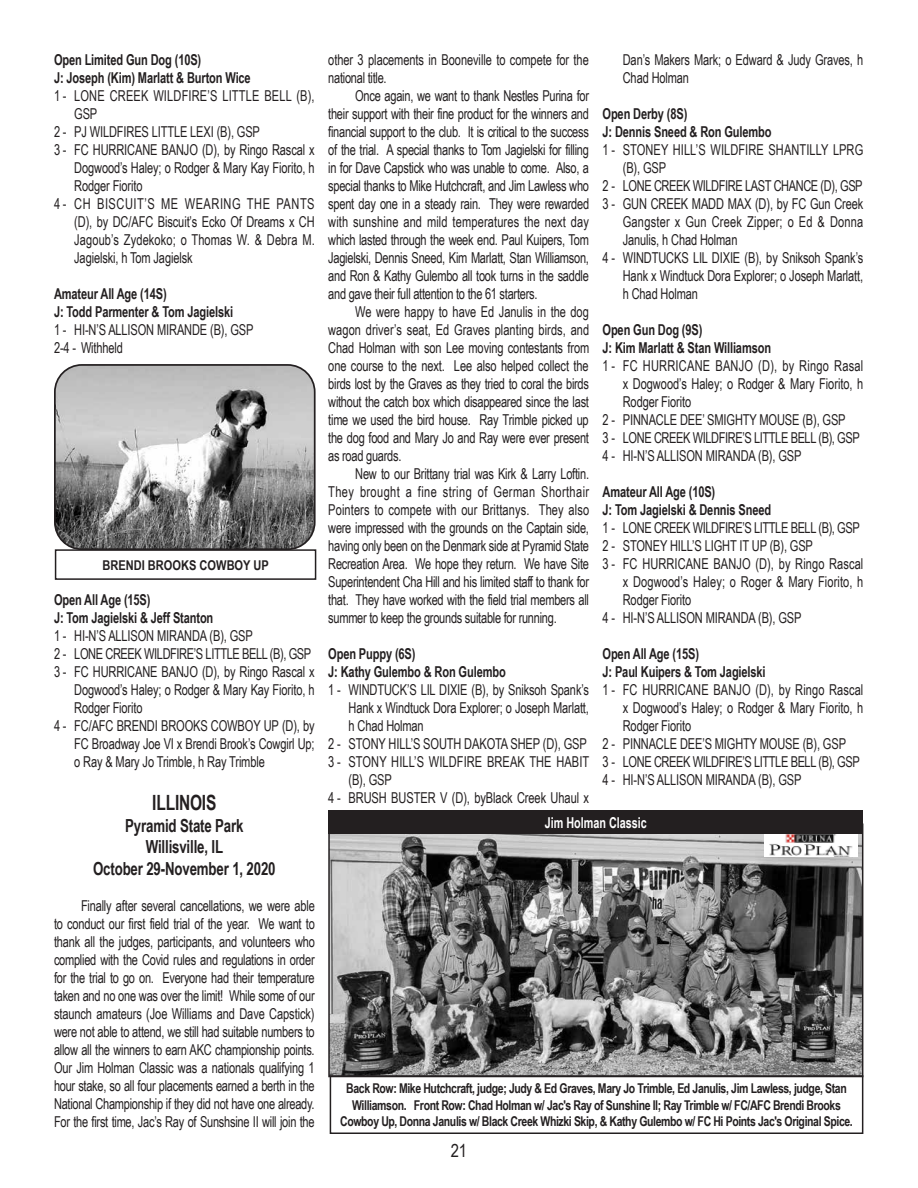
<style>
.page{position:relative;width:918px;height:1188px;background:#fff}
.page>*{position:absolute;margin:0;border:0;box-sizing:border-box;transform-origin:0 0}
.t1{font:700 21px "Arial Narrow";letter-spacing:-.01em;color:#231f20;scale:.9 1}
.t2{font:700 18px/21.6px "Arial Narrow";letter-spacing:-.01em;color:#231f20;text-align:center;scale:.9 1}
.t3{font:18px "Arial Narrow";color:#231f20}
.t4{font:15px/18px "Arial Narrow";letter-spacing:-.01em;color:#231f20;text-align:justify;scale:.9 1}
.t5{font:700 15px/18px "Arial Narrow";letter-spacing:-.01em;color:#231f20;scale:.9 1}
.t6{font:15px "Arial Narrow";letter-spacing:-.03em;color:#231f20;scale:.9 1}
.t7{font:15px "Arial Narrow";letter-spacing:.01em;color:#231f20;scale:.9 1}
.t8{font:15px "Arial Narrow";letter-spacing:.015em;color:#231f20;scale:.9 1}
.t9{font:15px "Arial Narrow";letter-spacing:.04em;color:#231f20;scale:.9 1}
.t10{font:700 15px "Arial Narrow";color:#fff;scale:.88 1}
.t11{font:700 13.5px/16.2px "Arial Narrow";letter-spacing:-.03em;color:#231f20;text-align:center;scale:.95 1}
.t12{font:700 13.5px "Arial Narrow";color:#231f20}
</style>
<div class="page">
<img style="left:56px;top:366px;width:257px;height:183px">
<div style="left:54px;top:364px;width:262px;height:186px;border:2px solid #231f20;border-radius:27px"></div>
<div style="left:55px;top:549px;width:261px;height:31px;border:2px solid #231f20"></div>
<img style="left:331px;top:834px;width:529px;height:240px">
<img style="left:764px;top:834px;width:94px;height:22px">
<div style="left:330px;top:1075px;width:533px;height:59px;border:2px solid #231f20"></div>
<div style="left:328px;top:811px;width:535px;height:23px;background:#231f20"></div>
<p class="t5" style="left:54px;top:50px;width:220px">Open Limited Gun Dog (10S)<br>J: Joseph (Kim) Marlatt &amp; Burton Wice</p>
<p class="t7" style="left:54px;top:85px;width:291px">1 - LONE CREEK WILDFIRE’S LITTLE BELL (B),</p>
<p class="t4" style="left:74px;top:104px;width:27px">GSP</p>
<p class="t4" style="left:54px;top:122px;width:230px">2 - PJ WILDFIRES LITTLE LEXI (B), GSP</p>
<p class="t4" style="left:54px;top:140px;width:291px">3 - FC HURRICANE BANJO (D), by Ringo Rascal x</p>
<p class="t4" style="left:74px;top:158px;width:269px">Dogwood’s Haley; o Rodger &amp; Mary Kay Fiorito, h</p>
<p class="t4" style="left:74px;top:176px;width:77px">Rodger Fiorito</p>
<p class="t9" style="left:54px;top:193px;width:291px">4 - CH BISCUIT’S ME WEARING THE PANTS</p>
<p class="t4" style="left:74px;top:212px;width:269px">(D), by DC/AFC Biscuit’s Ecko Of Dreams x CH</p>
<p class="t7" style="left:74px;top:229px;width:269px">Jagoub’s Zydekoko; o Thomas W. &amp; Debra M.</p>
<p class="t4" style="left:74px;top:248px;width:133px">Jagielski, h Tom Jagielsk</p>
<p class="t5" style="left:54px;top:284px;width:201px">Amateur All Age (14S)<br>J: Todd Parmenter &amp; Tom Jagielski</p>
<p class="t4" style="left:54px;top:320px;width:223px">1 - HI-N’S ALLISON MIRANDE (B), GSP<br>2-4 - Withheld</p>
<p class="t12" style="left:102px;top:555px;width:168px">BRENDI BROOKS COWBOY UP</p>
<p class="t5" style="left:54px;top:590px;width:179px">Open All Age (15S)<br>J: Tom Jagielski &amp; Jeff Stanton</p>
<p class="t4" style="left:54px;top:626px;width:223px">1 - HI-N’S ALLISON MIRANDA (B), GSP</p>
<p class="t6" style="left:54px;top:643px;width:287px">2 - LONE CREEK WILDFIRE’S LITTLE BELL (B), GSP</p>
<p class="t4" style="left:54px;top:662px;width:291px">3 - FC HURRICANE BANJO (D), by Ringo Rascal x</p>
<p class="t4" style="left:74px;top:680px;width:269px">Dogwood’s Haley; o Rodger &amp; Mary Kay Fiorito, h</p>
<p class="t4" style="left:74px;top:698px;width:77px">Rodger Fiorito</p>
<p class="t4" style="left:54px;top:716px;width:291px">4 - FC/AFC BRENDI BROOKS COWBOY UP (D), by</p>
<p class="t4" style="left:74px;top:734px;width:269px">FC Broadway Joe VI x Brendi Brook’s Cowgirl Up;</p>
<p class="t4" style="left:74px;top:752px;width:213px">o Ray &amp; Mary Jo Trimble, h Ray Trimble</p>
<h1 class="t1" style="left:152px;top:787px;width:73px">ILLINOIS</h1>
<p class="t2" style="left:93px;top:814px;width:204px">Pyramid State Park<br>Willisville, IL<br>October 29-November 1, 2020</p>
<p class="t4" style="left:54px;top:896px;width:292px;text-indent:27px">Finally after several cancellations, we were able to conduct our first field trial of the year. We want to thank all the judges, participants, and volunteers who complied with the Covid rules and regulations in order for the trial to go on. Everyone had their temperature taken and no one was over the limit! While some of our staunch amateurs (Joe Williams and Dave Capstick) were not able to attend, we still had suitable numbers to allow all the winners to earn AKC championship points.<br>Our Jim Holman Classic was a nationals qualifying 1 hour stake, so all four placements earned a berth in the National Championship if they did not have one already.<br>For the first time, Jac’s Ray of Sunshsine II will join the</p>
<p class="t4" style="left:328px;top:50px;width:291px">other 3 placements in Booneville to compete for the national title.</p>
<p class="t4" style="left:328px;top:86px;width:291px;text-indent:27px">Once again, we want to thank Nestles Purina for their support with their fine product for the winners and financial support to the club. It is critical to the success of the trial. A special thanks to Tom Jagielski for filling in for Dave Capstick who was unable to come. Also, a special thanks to Mike Hutchcraft, and Jim Lawless who spent day one in a steady rain. They were rewarded with sunshine and mild temperatures the next day which lasted through the week end. Paul Kuipers, Tom Jagielski, Dennis Sneed, Kim Marlatt, Stan Williamson, and Ron &amp; Kathy Gulembo all took turns in the saddle and gave their full attention to the 61 starters.</p>
<p class="t4" style="left:328px;top:302px;width:291px;text-indent:27px">We were happy to have Ed Janulis in the dog wagon driver’s seat, Ed Graves planting birds, and Chad Holman with son Lee moving contestants from one course to the next. Lee also helped collect the birds lost by the Graves as they tried to coral the birds without the catch box which disappeared since the last time we used the bird house. Ray Trimble picked up the dog food and Mary Jo and Ray were ever present as road guards.</p>
<p class="t4" style="left:328px;top:464px;width:291px;text-indent:27px">New to our Brittany trial was Kirk &amp; Larry Loftin.<br>They brought a fine string of German Shorthair Pointers to compete with our Brittanys. They also were impressed with the grounds on the Captain side, having only been on the Denmark side at Pyramid State Recreation Area. We hope they return. We have Site Superintendent Cha Hill and his limited staff to thank for that. They have worked with the field trial members all summer to keep the grounds suitable for running.</p>
<p class="t5" style="left:328px;top:644px;width:199px">Open Puppy (6S)<br>J: Kathy Gulembo &amp; Ron Gulembo</p>
<p class="t4" style="left:328px;top:680px;width:291px">1 - WINDTUCK’S LIL DIXIE (B), by Sniksoh Spank’s</p>
<p class="t4" style="left:349px;top:698px;width:269px">Hank x Windtuck Dora Explorer; o Joseph Marlatt,</p>
<p class="t4" style="left:349px;top:716px;width:85px">h Chad Holman</p>
<p class="t4" style="left:328px;top:734px;width:289px">2 - STONY HILL’S SOUTH DAKOTA SHEP (D), GSP</p>
<p class="t4" style="left:328px;top:752px;width:292px">3 - STONY HILL’S WILDFIRE BREAK THE HABIT</p>
<p class="t4" style="left:349px;top:770px;width:50px">(B), GSP</p>
<p class="t4" style="left:328px;top:788px;width:291px">4 - BRUSH BUSTER V (D), byBlack Creek Uhaul x</p>
<p class="t4" style="left:623px;top:50px;width:269px">Dan’s Makers Mark; o Edward &amp; Judy Graves, h<br>Chad Holman</p>
<p class="t5" style="left:603px;top:104px;width:189px">Open Derby (8S)<br>J: Dennis Sneed &amp; Ron Gulembo</p>
<p class="t4" style="left:603px;top:140px;width:291px">1 - STONEY HILL’S WILDFIRE SHANTILLY LPRG</p>
<p class="t4" style="left:623px;top:158px;width:50px">(B), GSP</p>
<p class="t6" style="left:603px;top:175px;width:291px">2 - LONE CREEK WILDFIRE LAST CHANCE (D), GSP</p>
<p class="t4" style="left:603px;top:194px;width:291px">3 - GUN CREEK MADD MAX (D), by FC Gun Creek</p>
<p class="t8" style="left:623px;top:211px;width:269px">Gangster x Gun Creek Zipper; o Ed &amp; Donna</p>
<p class="t4" style="left:623px;top:230px;width:129px">Janulis, h Chad Holman</p>
<p class="t4" style="left:603px;top:248px;width:291px">4 - WINDTUCKS LIL DIXIE (B), by Sniksoh Spank’s</p>
<p class="t4" style="left:623px;top:266px;width:269px">Hank x Windtuck Dora Explorer; o Joseph Marlatt,</p>
<p class="t4" style="left:623px;top:284px;width:85px">h Chad Holman</p>
<p class="t5" style="left:603px;top:320px;width:189px">Open Gun Dog (9S)<br>J: Kim Marlatt &amp; Stan Williamson</p>
<p class="t8" style="left:603px;top:355px;width:291px">1 - FC HURRICANE BANJO (D), by Ringo Rasal</p>
<p class="t4" style="left:623px;top:374px;width:269px">x Dogwood’s Haley; o Rodger &amp; Mary Fiorito, h</p>
<p class="t4" style="left:623px;top:392px;width:77px">Rodger Fiorito</p>
<p class="t4" style="left:603px;top:410px;width:272px">2 - PINNACLE DEE’ SMIGHTY MOUSE (B), GSP</p>
<p class="t6" style="left:603px;top:427px;width:287px">3 - LONE CREEK WILDFIRE’S LITTLE BELL (B), GSP</p>
<p class="t4" style="left:603px;top:446px;width:223px">4 - HI-N’S ALLISON MIRANDA (B), GSP</p>
<p class="t5" style="left:603px;top:482px;width:189px">Amateur All Age (10S)<br>J: Tom Jagielski &amp; Dennis Sneed</p>
<p class="t6" style="left:603px;top:517px;width:287px">1 - LONE CREEK WILDFIRE’S LITTLE BELL (B), GSP</p>
<p class="t4" style="left:603px;top:536px;width:235px">2 - STONEY HILL’S LIGHT IT UP (B), GSP</p>
<p class="t4" style="left:603px;top:554px;width:291px">3 - FC HURRICANE BANJO (D), by Ringo Rascal</p>
<p class="t4" style="left:623px;top:572px;width:269px">x Dogwood’s Haley; o Roger &amp; Mary Fiorito, h</p>
<p class="t4" style="left:623px;top:590px;width:77px">Rodger Fiorito</p>
<p class="t4" style="left:603px;top:608px;width:223px">4 - HI-N’S ALLISON MIRANDA (B), GSP</p>
<p class="t5" style="left:603px;top:644px;width:183px">Open All Age (15S)<br>J: Paul Kuipers &amp; Tom Jagielski</p>
<p class="t4" style="left:603px;top:680px;width:291px">1 - FC HURRICANE BANJO (D), by Ringo Rascal</p>
<p class="t4" style="left:623px;top:698px;width:269px">x Dogwood’s Haley; o Rodger &amp; Mary Fiorito, h</p>
<p class="t4" style="left:623px;top:716px;width:77px">Rodger Fiorito</p>
<p class="t4" style="left:603px;top:734px;width:272px">2 - PINNACLE DEE’S MIGHTY MOUSE (B), GSP</p>
<p class="t6" style="left:603px;top:751px;width:287px">3 - LONE CREEK WILDFIRE’S LITTLE BELL (B), GSP</p>
<p class="t4" style="left:603px;top:770px;width:223px">4 - HI-N’S ALLISON MIRANDA (B), GSP</p>
<p class="t10" style="left:545px;top:811px;width:118px">Jim Holman Classic</p>
<p class="t11" style="left:340px;top:1080px;width:541px">Back Row: Mike Hutchcraft, judge; Judy &amp; Ed Graves, Mary Jo Trimble, Ed Janulis, Jim Lawless, judge, Stan<br>Williamson. Front Row: Chad Holman w/ Jac's Ray of Sunshine II; Ray Trimble w/ FC/AFC Brendi Brooks<br>Cowboy Up, Donna Janulis w/ Black Creek Whizki Skip, &amp; Kathy Gulembo w/ FC Hi Points Jac's Original Spice.</p>
<p class="t3" style="left:451px;top:1137px;width:18px">21</p>
</div>
